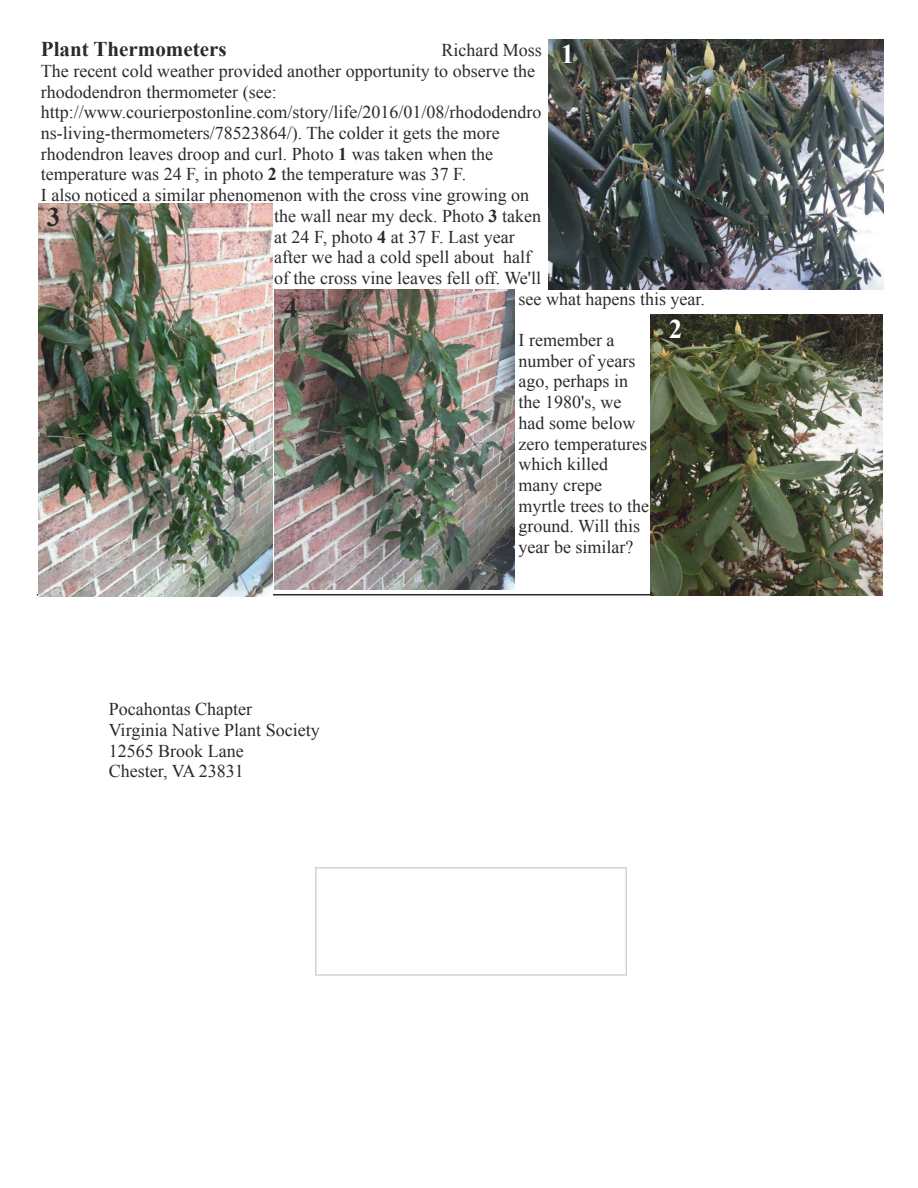
<style>
.page{position:relative;width:918px;height:1188px;background:#fff}
.page>*{position:absolute;margin:0;border:0;box-sizing:border-box;transform-origin:0 0}
.t1{font:700 27px "Times New Roman";color:#fff}
.t2{font:700 27px "Times New Roman";color:#2b292a}
.t3{font:700 21px "Times New Roman";color:#2b292a}
.t4{font:18px/20.7px "Times New Roman";color:#2b292a}
.s1{font-weight:700}
</style>
<div class="page">
<div style="left:315px;top:867px;width:312px;height:109px;border:2px solid #d2d4d5"></div>
<hr style="left:37px;top:594px;width:842px;height:1px;background:#2b292a">
<img style="left:549px;top:39px;width:334px;height:251px">
<img style="left:651px;top:315px;width:231px;height:280px">
<img style="left:39px;top:203px;width:234px;height:394px">
<img style="left:274px;top:290px;width:240px;height:299px">
<p class="t3" style="left:41px;top:35px;width:187px">Plant Thermometers</p>
<p class="t4" style="left:441px;top:40px;width:102px">Richard Moss</p>
<p class="t4" style="left:41px;top:60px;width:496px">The recent cold weather provided another opportunity to observe the</p>
<p class="t4" style="left:41px;top:81px;width:237px">rhododendron thermometer (see:</p>
<p class="t4" style="left:41px;top:102px;width:502px">http://www.courierpostonline.com/story/life/2016/01/08/rhododendro</p>
<p class="t4" style="left:41px;top:122px;width:461px">ns-living-thermometers/78523864/). The colder it gets the more</p>
<p class="t4" style="left:41px;top:143px;width:454px">rhodendron leaves droop and curl. Photo <span class="s1">1</span> was taken when the</p>
<p class="t4" style="left:41px;top:164px;width:427px">temperature was 24 F, in photo <span class="s1">2</span> the temperature was 37 F.</p>
<p class="t4" style="left:41px;top:185px;width:490px">I also noticed a similar phenomenon with the cross vine growing on</p>
<p class="t4" style="left:274px;top:205px;width:268px">the wall near my deck. Photo <span class="s1">3</span> taken</p>
<p class="t4" style="left:274px;top:226px;width:242px">at 24 F, photo <span class="s1">4</span> at 37 F. Last year</p>
<p class="t4" style="left:274px;top:247px;width:258px">after we had a cold spell about half</p>
<p class="t4" style="left:274px;top:267px;width:269px">of the cross vine leaves fell off. We'll</p>
<p class="t4" style="left:519px;top:288px;width:188px">see what hapens this year.</p>
<p class="t4" style="left:519px;top:329px;width:132px">I remember a number of years ago, perhaps in the 1980's, we had some below zero temperatures which killed many crepe myrtle trees to the ground. Will this year be similar?</p>
<h1 class="t1" style="left:561px;top:35px;width:15px">1</h1>
<h1 class="t2" style="left:47px;top:198px;width:15px">3</h1>
<h1 class="t2" style="left:284px;top:289px;width:15px">4</h1>
<h1 class="t1" style="left:669px;top:311px;width:15px">2</h1>
<p class="t4" style="left:109px;top:699px;width:213px">Pocahontas Chapter<br>Virginia Native Plant Society<br>12565 Brook Lane<br>Chester, VA 23831</p>
</div>
